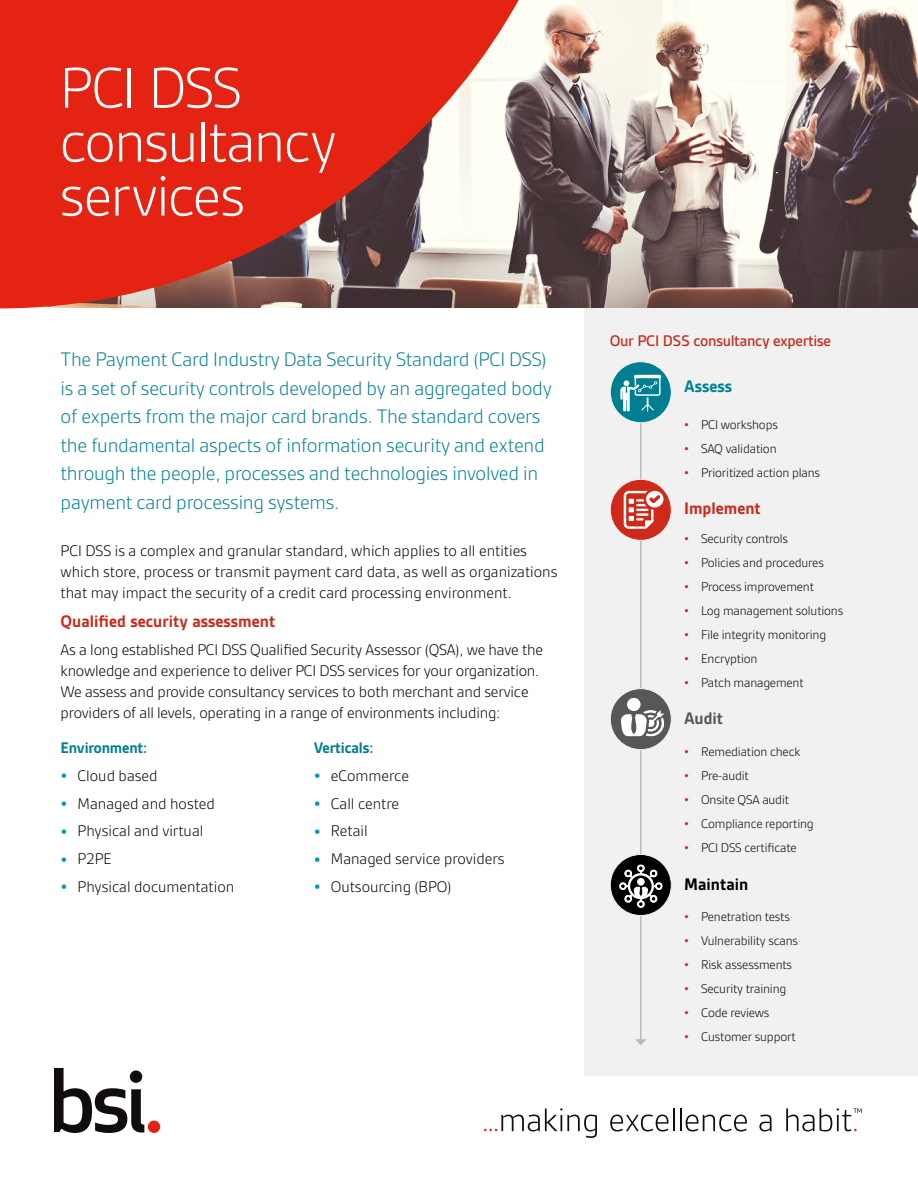
<style>
.page{position:relative;width:918px;height:1188px;background:#fff}
.page>*{position:absolute;margin:0;border:0;box-sizing:border-box;transform-origin:0 0}
.t1{font:300 61.5px/54px "BSI Gesta";letter-spacing:-.025em;color:#fff}
.t2{font:300 21px/28.5px "BSI Gesta";letter-spacing:-.01em;color:#007f92}
.t3{font:700 18px "BSI Gesta";color:#c62a1b}
.t4{font:700 18px "BSI Gesta";color:#000}
.t5{font:700 18px "BSI Gesta";color:#008193}
.t6{font:700 18px "BSI Gesta";color:#575756}
.t7{font:300 16.5px/21px "BSI Gesta";color:#000}
.t8{font:500 16.5px "BSI Gesta";letter-spacing:-.025em;color:#c62a1b}
.t9{font:700 16.5px "BSI Gesta";letter-spacing:-.01em;color:#007f92}
.t10{font:300 13.5px "BSI Gesta";letter-spacing:-.01em;color:#000}
.s1{font-weight:700;font-size:19.5px;color:#009eb5}
.s2{font-weight:700;color:#c62a1b}
</style>
<div class="page">
<div style="left:584px;top:284px;width:334px;height:792px;background:#f0f1f0"></div>
<img style="left:595px;top:0;width:323px;height:307px">
<svg style="left:0;top:0;width:595px;height:308px;background:#c84a3e"></svg>
<svg style="left:484px;top:1108px;width:113px;height:30px"></svg>
<svg style="left:610px;top:1115px;width:59px;height:17px"></svg>
<hr style="left:673px;top:1108px;width:2px;height:23px;background:#110c0e">
<svg style="left:680px;top:1108px;width:67px;height:24px"></svg>
<svg style="left:759px;top:1115px;width:13px;height:17px"></svg>
<svg style="left:786px;top:1108px;width:28px;height:24px"></svg>
<svg style="left:820px;top:1108px;width:42px;height:24px"></svg>
<svg style="left:54px;top:1068px;width:90px;height:65px"></svg>
<div style="left:148px;top:1121px;width:12px;height:12px;background:#e42313;border-radius:50%"></div>
<hr style="left:640px;top:383px;width:2px;height:657px;background:#a8a8a7">
<svg style="left:635px;top:1039px;width:12px;height:6px"></svg>
<div style="left:610px;top:362px;width:61px;height:61px;background:#007f92;border-radius:50%"></div>
<svg style="left:620px;top:375px;width:41px;height:36px"></svg>
<div style="left:610px;top:361px;width:62px;height:62px;border:1px solid #f0f1f0;border-radius:50%"></div>
<div style="left:610px;top:479px;width:61px;height:61px;background:#ce2919;border-radius:50%"></div>
<svg style="left:624px;top:491px;width:40px;height:38px"></svg>
<div style="left:610px;top:479px;width:62px;height:62px;border:1px solid #f0f1f0;border-radius:50%"></div>
<div style="left:610px;top:689px;width:61px;height:61px;background:#575756;border-radius:50%"></div>
<svg style="left:621px;top:710px;width:43px;height:26px"></svg>
<div style="left:627px;top:698px;width:14px;height:13px;background:#fff;border-radius:50%"></div>
<div style="left:610px;top:688px;width:62px;height:62px;border:1px solid #f0f1f0;border-radius:50%"></div>
<div style="left:610px;top:854px;width:61px;height:62px;background:#000;border-radius:50%"></div>
<svg style="left:619px;top:864px;width:44px;height:44px"></svg>
<div style="left:610px;top:854px;width:62px;height:62px;border:1px solid #f0f1f0;border-radius:50%"></div>
<h1 class="t1" style="left:60px;top:61px;width:278px">PCI DSS consultancy services</h1>
<p class="t2" style="left:61px;top:345px;width:493px">The Payment Card Industry Data Security Standard (PCI DSS) is a set of security controls developed by an aggregated body of experts from the major card brands. The standard covers the fundamental aspects of information security and extend through the people, processes and technologies involved in payment card processing systems.</p>
<p class="t7" style="left:61px;top:540px;width:498px">PCI DSS is a complex and granular standard, which applies to all entities which store, process or transmit payment card data, as well as organizations that may impact the security of a credit card processing environment.</p>
<p class="t3" style="left:61px;top:612px;width:216px">Qualified security assessment</p>
<p class="t7" style="left:61px;top:639px;width:484px">As a long established PCI DSS Qualified Security Assessor (QSA), we have the knowledge and experience to deliver PCI DSS services for your organization.<br>We assess and provide consultancy services to both merchant and service providers of all levels, operating in a range of environments including:</p>
<p class="t9" style="left:61px;top:739px;width:88px">Environment:</p>
<p class="t7" style="left:61px;top:765px;width:99px"><span class="s1">•</span> Cloud based</p>
<p class="t7" style="left:61px;top:793px;width:156px"><span class="s1">•</span> Managed and hosted</p>
<p class="t7" style="left:61px;top:821px;width:144px"><span class="s1">•</span> Physical and virtual</p>
<p class="t7" style="left:61px;top:848px;width:52px"><span class="s1">•</span> P2PE</p>
<p class="t7" style="left:61px;top:876px;width:175px"><span class="s1">•</span> Physical documentation</p>
<p class="t9" style="left:314px;top:739px;width:61px">Verticals:</p>
<p class="t7" style="left:314px;top:765px;width:97px"><span class="s1">•</span> eCommerce</p>
<p class="t7" style="left:314px;top:793px;width:87px"><span class="s1">•</span> Call centre</p>
<p class="t7" style="left:314px;top:821px;width:55px"><span class="s1">•</span> Retail</p>
<p class="t7" style="left:314px;top:848px;width:192px"><span class="s1">•</span> Managed service providers</p>
<p class="t7" style="left:314px;top:876px;width:139px"><span class="s1">•</span> Outsourcing (BPO)</p>
<p class="t8" style="left:610px;top:333px;width:223px">Our PCI DSS consultancy expertise</p>
<p class="t5" style="left:684px;top:377px;width:50px">Assess</p>
<p class="t10" style="left:684px;top:418px;width:95px"><span class="s2">•</span> PCI workshops</p>
<p class="t10" style="left:684px;top:442px;width:94px"><span class="s2">•</span> SAQ validation</p>
<p class="t10" style="left:684px;top:466px;width:137px"><span class="s2">•</span> Prioritized action plans</p>
<p class="t3" style="left:684px;top:499px;width:78px">Implement</p>
<p class="t10" style="left:684px;top:532px;width:106px"><span class="s2">•</span> Security controls</p>
<p class="t10" style="left:684px;top:556px;width:141px"><span class="s2">•</span> Policies and procedures</p>
<p class="t10" style="left:684px;top:580px;width:131px"><span class="s2">•</span> Process improvement</p>
<p class="t10" style="left:684px;top:604px;width:161px"><span class="s2">•</span> Log management solutions</p>
<p class="t10" style="left:684px;top:628px;width:144px"><span class="s2">•</span> File integrity monitoring</p>
<p class="t10" style="left:684px;top:652px;width:75px"><span class="s2">•</span> Encryption</p>
<p class="t10" style="left:684px;top:676px;width:121px"><span class="s2">•</span> Patch management</p>
<p class="t6" style="left:684px;top:709px;width:41px">Audit</p>
<p class="t10" style="left:684px;top:745px;width:118px"><span class="s2">•</span> Remediation check</p>
<p class="t10" style="left:684px;top:769px;width:66px"><span class="s2">•</span> Pre-audit</p>
<p class="t10" style="left:684px;top:793px;width:106px"><span class="s2">•</span> Onsite QSA audit</p>
<p class="t10" style="left:684px;top:817px;width:131px"><span class="s2">•</span> Compliance reporting</p>
<p class="t10" style="left:684px;top:841px;width:114px"><span class="s2">•</span> PCI DSS certificate</p>
<p class="t4" style="left:684px;top:875px;width:66px">Maintain</p>
<p class="t10" style="left:684px;top:909px;width:107px"><span class="s2">•</span> Penetration tests</p>
<p class="t10" style="left:684px;top:933px;width:115px"><span class="s2">•</span> Vulnerability scans</p>
<p class="t10" style="left:684px;top:957px;width:109px"><span class="s2">•</span> Risk assessments</p>
<p class="t10" style="left:684px;top:981px;width:104px"><span class="s2">•</span> Security training</p>
<p class="t10" style="left:684px;top:1005px;width:87px"><span class="s2">•</span> Code reviews</p>
<p class="t10" style="left:684px;top:1029px;width:113px"><span class="s2">•</span> Customer support</p>
</div>
